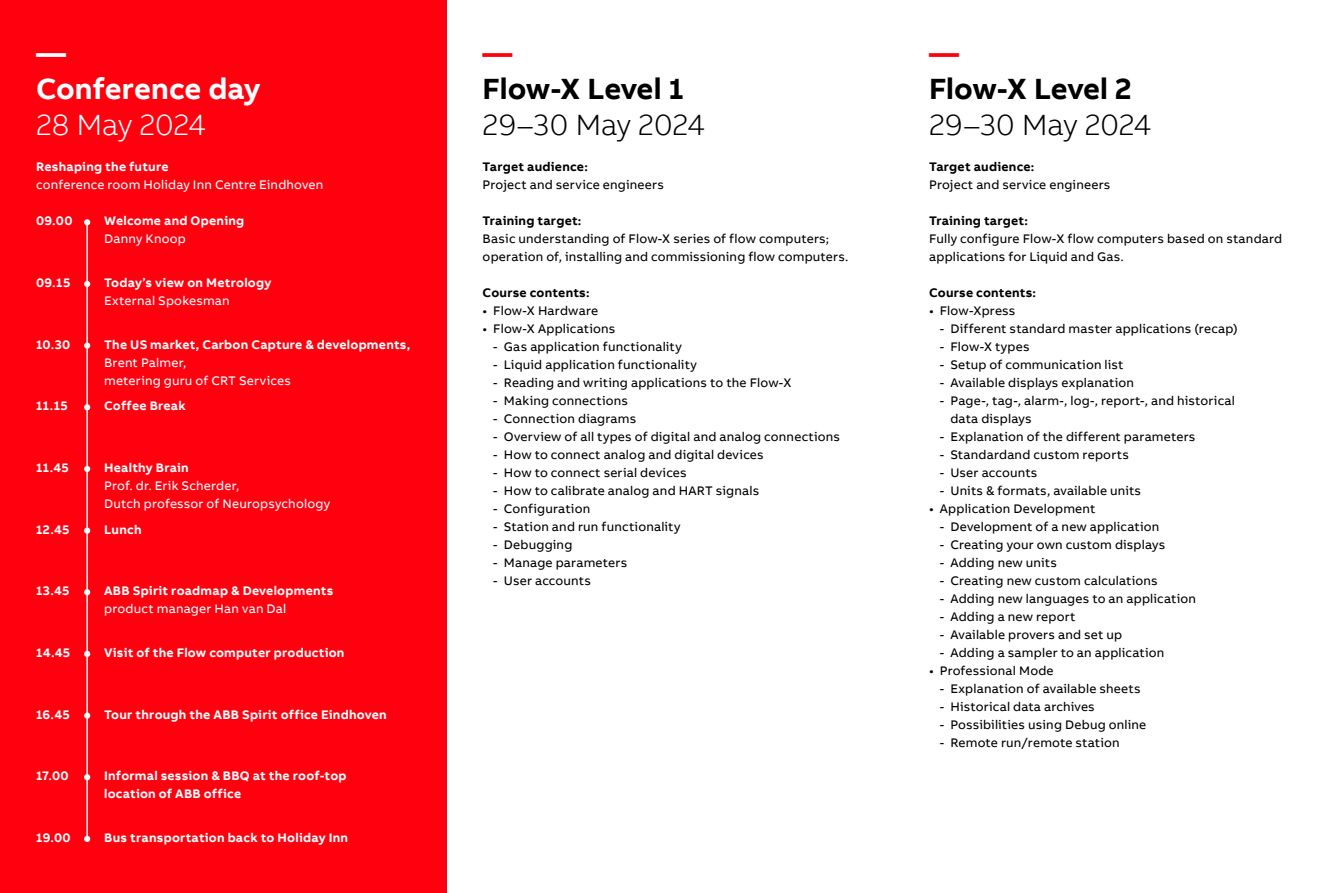
<style>
.page{position:relative;width:1331px;height:893px;background:#fff}
.page>*{position:absolute;margin:0;border:0;box-sizing:border-box;transform-origin:0 0}
.t1{font:700 30px "AB Bvoice";letter-spacing:-.01em;color:#000}
.t2{font:300 30px "AB Bvoice";color:#000}
.t3{font:700 30px/36px "AB Bvoice";letter-spacing:-.005em;color:#fff}
.t4{font:300 30px "AB Bvoice";letter-spacing:-.005em;color:#fff}
.t5{font:700 30px "AB Bvoice";color:#ff000f}
.t6{font:12.75px/18px "AB Bvoice";letter-spacing:.015em;color:#000}
.t7{font:700 12.75px/18px "AB Bvoice";letter-spacing:.02em;color:#fff}
.t8{font:12.75px/18px "AB Bvoice";letter-spacing:.015em;color:#fff}
.t9{font:700 12.75px "AB Bvoice";letter-spacing:.015em;color:#000}
</style>
<div class="page">
<div style="left:0;top:0;width:446px;height:893px;background:#ff000f"></div>
<svg style="left:84px;top:219px;width:6px;height:6px"></svg>
<svg style="left:84px;top:281px;width:6px;height:6px"></svg>
<svg style="left:84px;top:343px;width:6px;height:6px"></svg>
<svg style="left:84px;top:404px;width:6px;height:6px"></svg>
<svg style="left:84px;top:466px;width:6px;height:6px"></svg>
<div style="left:84px;top:527px;width:6px;height:7px;background:#fff;border-radius:50%"></div>
<svg style="left:84px;top:589px;width:6px;height:6px"></svg>
<svg style="left:84px;top:651px;width:6px;height:6px"></svg>
<div style="left:84px;top:712px;width:6px;height:7px;background:#fff;border-radius:50%"></div>
<svg style="left:84px;top:774px;width:6px;height:6px"></svg>
<svg style="left:84px;top:836px;width:6px;height:6px"></svg>
<hr style="left:86px;top:222px;width:2px;height:617px;background:#fff">
<h1 class="t3" style="left:36px;top:35px;width:226px">—<br>Conference day</h1>
<h1 class="t4" style="left:36px;top:107px;width:172px">28 May 2024</h1>
<p class="t7" style="left:36px;top:158px;width:134px">Reshaping the future</p>
<p class="t8" style="left:36px;top:176px;width:289px">conference room Holiday Inn Centre Eindhoven</p>
<p class="t7" style="left:36px;top:212px;width:38px">09.00</p>
<p class="t7" style="left:104px;top:212px;width:142px">Welcome and Opening</p>
<p class="t8" style="left:104px;top:230px;width:83px">Danny Knoop</p>
<p class="t7" style="left:36px;top:274px;width:36px">09.15</p>
<p class="t7" style="left:104px;top:274px;width:169px">Today’s view on Metrology</p>
<p class="t8" style="left:104px;top:292px;width:127px">External Spokesman</p>
<p class="t7" style="left:36px;top:335px;width:36px">10.30</p>
<p class="t7" style="left:104px;top:335px;width:308px">The US market, Carbon Capture &amp; developments,</p>
<p class="t8" style="left:104px;top:353px;width:188px">Brent Palmer,<br>metering guru of CRT Services</p>
<p class="t7" style="left:36px;top:397px;width:33px">11.15</p>
<p class="t7" style="left:104px;top:397px;width:83px">Coffee Break</p>
<p class="t7" style="left:36px;top:459px;width:34px">11.45</p>
<p class="t7" style="left:104px;top:459px;width:86px">Healthy Brain</p>
<p class="t8" style="left:104px;top:477px;width:227px">Prof. dr. Erik Scherder,<br>Dutch professor of Neuropsychology</p>
<p class="t7" style="left:36px;top:520px;width:35px">12.45</p>
<p class="t7" style="left:104px;top:520px;width:39px">Lunch</p>
<p class="t7" style="left:36px;top:582px;width:35px">13.45</p>
<p class="t7" style="left:104px;top:582px;width:231px">ABB Spirit roadmap &amp; Developments</p>
<p class="t8" style="left:104px;top:600px;width:184px">product manager Han van Dal</p>
<p class="t7" style="left:36px;top:644px;width:36px">14.45</p>
<p class="t7" style="left:104px;top:644px;width:242px">Visit of the Flow computer production</p>
<p class="t7" style="left:36px;top:705px;width:35px">16.45</p>
<p class="t7" style="left:104px;top:705px;width:284px">Tour through the ABB Spirit office Eindhoven</p>
<p class="t7" style="left:36px;top:767px;width:34px">17.00</p>
<p class="t7" style="left:104px;top:767px;width:244px">Informal session &amp; BBQ at the roof-top location of ABB office</p>
<p class="t7" style="left:36px;top:829px;width:36px">19.00</p>
<p class="t7" style="left:104px;top:829px;width:245px">Bus transportation back to Holiday Inn</p>
<h1 class="t5" style="left:483px;top:34px;width:31px">—</h1>
<h1 class="t1" style="left:483px;top:70px;width:203px">Flow-X Level 1</h1>
<h1 class="t2" style="left:483px;top:107px;width:224px">29–30 May 2024</h1>
<p class="t9" style="left:483px;top:159px;width:107px">Target audience:</p>
<p class="t6" style="left:483px;top:176px;width:183px">Project and service engineers</p>
<p class="t9" style="left:483px;top:213px;width:100px">Training target:</p>
<p class="t6" style="left:483px;top:230px;width:367px">Basic understanding of Flow-X series of flow computers; operation of, installing and commissioning flow computers.</p>
<p class="t9" style="left:483px;top:285px;width:108px">Course contents:</p>
<p class="t6" style="left:483px;top:302px;width:117px">• Flow-X Hardware</p>
<p class="t6" style="left:483px;top:320px;width:134px">• Flow-X Applications</p>
<p class="t6" style="left:493px;top:338px;width:190px">- Gas application functionality</p>
<p class="t6" style="left:493px;top:356px;width:205px">- Liquid application functionality</p>
<p class="t6" style="left:493px;top:374px;width:300px">- Reading and writing applications to the Flow-X</p>
<p class="t6" style="left:493px;top:392px;width:136px">- Making connections</p>
<p class="t6" style="left:493px;top:410px;width:145px">- Connection diagrams</p>
<p class="t6" style="left:493px;top:428px;width:348px">- Overview of all types of digital and analog connections</p>
<p class="t6" style="left:493px;top:446px;width:272px">- How to connect analog and digital devices</p>
<p class="t6" style="left:493px;top:464px;width:195px">- How to connect serial devices</p>
<p class="t6" style="left:493px;top:482px;width:268px">- How to calibrate analog and HART signals</p>
<p class="t6" style="left:493px;top:500px;width:98px">- Configuration</p>
<p class="t6" style="left:493px;top:518px;width:189px">- Station and run functionality</p>
<p class="t6" style="left:493px;top:536px;width:81px">- Debugging</p>
<p class="t6" style="left:493px;top:554px;width:135px">- Manage parameters</p>
<p class="t6" style="left:493px;top:572px;width:99px">- User accounts</p>
<h1 class="t5" style="left:929px;top:34px;width:31px">—</h1>
<h1 class="t1" style="left:929px;top:70px;width:204px">Flow-X Level 2</h1>
<h1 class="t2" style="left:929px;top:107px;width:224px">29–30 May 2024</h1>
<p class="t9" style="left:929px;top:159px;width:107px">Target audience:</p>
<p class="t6" style="left:929px;top:176px;width:183px">Project and service engineers</p>
<p class="t9" style="left:929px;top:213px;width:100px">Training target:</p>
<p class="t6" style="left:929px;top:230px;width:355px">Fully configure Flow-X flow computers based on standard applications for Liquid and Gas.</p>
<p class="t9" style="left:929px;top:285px;width:108px">Course contents:</p>
<p class="t6" style="left:929px;top:302px;width:88px">• Flow-Xpress</p>
<p class="t6" style="left:940px;top:320px;width:299px">- Different standard master applications (recap)</p>
<p class="t6" style="left:940px;top:338px;width:91px">- Flow-X types</p>
<p class="t6" style="left:940px;top:356px;width:185px">- Setup of communication list</p>
<p class="t6" style="left:940px;top:374px;width:196px">- Available displays explanation</p>
<p class="t6" style="left:950px;top:392px;width:286px;text-indent:-11px">- Page-, tag-, alarm-, log-, report-, and historical data displays</p>
<p class="t6" style="left:940px;top:428px;width:257px">- Explanation of the different parameters</p>
<p class="t6" style="left:940px;top:446px;width:191px">- Standardand custom reports</p>
<p class="t6" style="left:940px;top:464px;width:99px">- User accounts</p>
<p class="t6" style="left:940px;top:482px;width:203px">- Units &amp; formats, available units</p>
<p class="t6" style="left:929px;top:500px;width:168px">• Application Development</p>
<p class="t6" style="left:940px;top:518px;width:221px">- Development of a new application</p>
<p class="t6" style="left:940px;top:536px;width:227px">- Creating your own custom displays</p>
<p class="t6" style="left:940px;top:554px;width:119px">- Adding new units</p>
<p class="t6" style="left:940px;top:572px;width:220px">- Creating new custom calculations</p>
<p class="t6" style="left:940px;top:590px;width:258px">- Adding new languages to an application</p>
<p class="t6" style="left:940px;top:608px;width:137px">- Adding a new report</p>
<p class="t6" style="left:940px;top:626px;width:184px">- Available provers and set up</p>
<p class="t6" style="left:940px;top:644px;width:226px">- Adding a sampler to an application</p>
<p class="t6" style="left:929px;top:662px;width:126px">• Professional Mode</p>
<p class="t6" style="left:940px;top:680px;width:202px">- Explanation of available sheets</p>
<p class="t6" style="left:940px;top:698px;width:157px">- Historical data archives</p>
<p class="t6" style="left:940px;top:716px;width:208px">- Possibilities using Debug online</p>
<p class="t6" style="left:940px;top:734px;width:181px">- Remote run/remote station</p>
</div>
